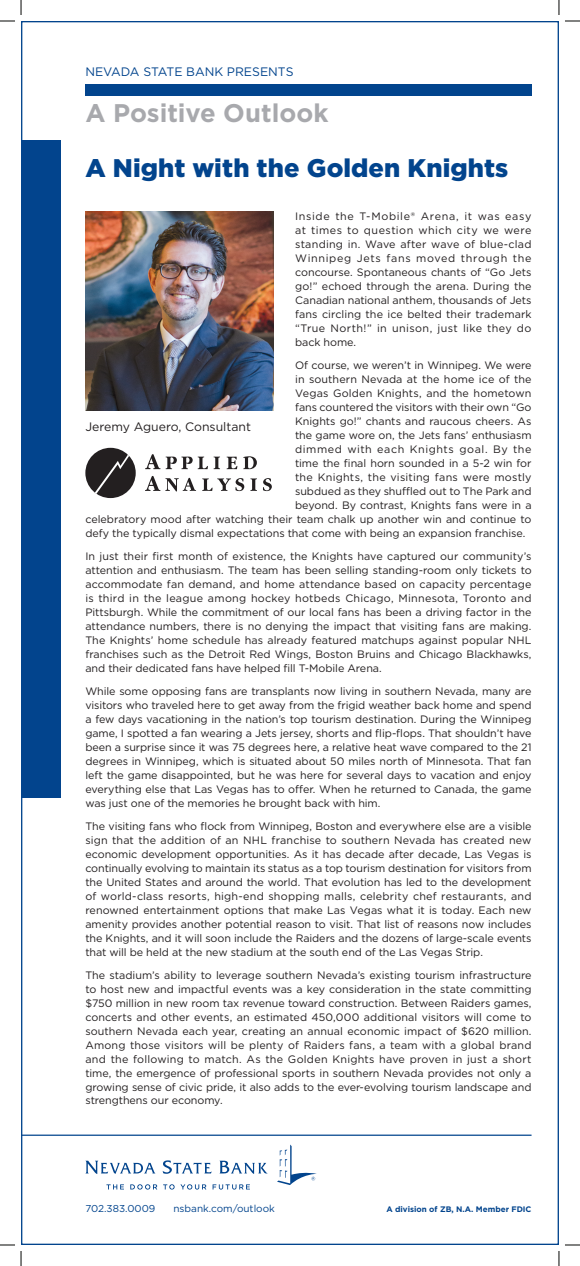
<style>
.page{position:relative;width:580px;height:1266px;background:#fff}
.page>*{position:absolute;margin:0;border:0;box-sizing:border-box;transform-origin:0 0}
.t1{font:900 25.5px "Gotham";letter-spacing:.005em;color:#02448d}
.t2{font:700 25.5px "Gotham";color:#a8a9ad}
.t3{font:12.2px "Gotham";color:#02448d}
.t4{font:12.2px "Gotham";color:#231f20}
.t5{font:10.8px/14px "Gotham";letter-spacing:-.005em;color:#231f20;text-align:justify}
.t6{font:10.8px "Gotham";letter-spacing:.02em;color:#231f20}
.t7{font:10.8px "Gotham";letter-spacing:.015em;color:#231f20}
.t8{font:10.8px "Gotham";letter-spacing:.055em;color:#231f20}
.t9{font:10px "Gotham";color:#02448d}
.t10{font:700 8px "Gotham";color:#02448d}
</style>
<div class="page">
<div style="left:85px;top:85px;width:446px;height:11px;background:#02448d"></div>
<img style="left:85px;top:211px;width:188px;height:200px">
<svg style="left:145px;top:454px;width:75px;height:15px"></svg>
<svg style="left:226px;top:457px;width:11px;height:12px"></svg>
<svg style="left:243px;top:456px;width:14px;height:13px"></svg>
<svg style="left:202px;top:478px;width:42px;height:13px"></svg>
<svg style="left:250px;top:478px;width:7px;height:13px"></svg>
<svg style="left:263px;top:478px;width:8px;height:13px"></svg>
<svg style="left:145px;top:476px;width:51px;height:15px"></svg>
<div style="left:85px;top:448px;width:51px;height:50px;background:#231f20;border-radius:50%"></div>
<svg style="left:95px;top:455px;width:34px;height:39px"></svg>
<div style="left:21px;top:140px;width:39px;height:658px;background:#02448d"></div>
<hr style="left:21px;top:1135px;width:510px;height:1px;background:#02448d">
<svg style="left:85px;top:1160px;width:182px;height:14px"></svg>
<svg style="left:106px;top:1184px;width:18px;height:5px"></svg>
<svg style="left:130px;top:1184px;width:27px;height:6px"></svg>
<svg style="left:163px;top:1184px;width:11px;height:6px"></svg>
<svg style="left:180px;top:1184px;width:26px;height:6px"></svg>
<svg style="left:212px;top:1184px;width:38px;height:6px"></svg>
<svg style="left:277px;top:1145px;width:39px;height:40px"></svg>
<svg style="left:0;top:0;width:22px;height:22px"></svg>
<svg style="left:0;top:1244px;width:22px;height:22px"></svg>
<svg style="left:557px;top:0;width:22px;height:22px"></svg>
<svg style="left:557px;top:1244px;width:22px;height:22px"></svg>
<p class="t3" style="left:85px;top:64px;width:209px">NEVADA STATE BANK PRESENTS</p>
<h1 class="t2" style="left:85px;top:96px;width:244px">A Positive Outlook</h1>
<h1 class="t1" style="left:85px;top:150px;width:424px">A Night with the Golden Knights</h1>
<p class="t5" style="left:295px;top:209px;width:238px">Inside the T-Mobile® Arena, it was easy at times to question which city we were standing in. Wave after wave of blue-clad Winnipeg Jets fans moved through the concourse. Spontaneous chants of “Go Jets go!” echoed through the arena. During the Canadian national anthem, thousands of Jets fans circling the ice belted their trademark “True North!” in unison, just like they do back home.</p>
<p class="t5" style="left:295px;top:358px;width:238px">Of course, we weren’t in Winnipeg. We were</p>
<p class="t5" style="left:295px;top:372px;width:238px">in southern Nevada at the home ice of the</p>
<p class="t7" style="left:295px;top:386px;width:238px">Vegas Golden Knights, and the hometown</p>
<p class="t5" style="left:295px;top:400px;width:238px">fans countered the visitors with their own “Go</p>
<p class="t5" style="left:295px;top:414px;width:238px">Knights go!” chants and raucous cheers. As</p>
<p class="t5" style="left:295px;top:428px;width:238px">the game wore on, the Jets fans’ enthusiasm</p>
<p class="t8" style="left:295px;top:442px;width:238px">dimmed with each Knights goal. By the</p>
<p class="t5" style="left:295px;top:456px;width:238px">time the final horn sounded in a 5-2 win for</p>
<p class="t6" style="left:295px;top:470px;width:238px">the Knights, the visiting fans were mostly</p>
<p class="t5" style="left:295px;top:484px;width:238px">subdued as they shuffled out to The Park and</p>
<p class="t5" style="left:295px;top:498px;width:238px">beyond. By contrast, Knights fans were in a</p>
<p class="t5" style="left:85px;top:512px;width:447px">celebratory mood after watching their team chalk up another win and continue to</p>
<p class="t5" style="left:85px;top:526px;width:441px">defy the typically dismal expectations that come with being an expansion franchise.</p>
<p class="t5" style="left:85px;top:549px;width:447px">In just their first month of existence, the Knights have captured our community’s attention and enthusiasm. The team has been selling standing-room only tickets to accommodate fan demand, and home attendance based on capacity percentage is third in the league among hockey hotbeds Chicago, Minnesota, Toronto and Pittsburgh. While the commitment of our local fans has been a driving factor in the attendance numbers, there is no denying the impact that visiting fans are making.<br>The Knights’ home schedule has already featured matchups against popular NHL franchises such as the Detroit Red Wings, Boston Bruins and Chicago Blackhawks, and their dedicated fans have helped fill T-Mobile Arena.</p>
<p class="t5" style="left:85px;top:684px;width:447px">While some opposing fans are transplants now living in southern Nevada, many are visitors who traveled here to get away from the frigid weather back home and spend a few days vacationing in the nation’s top tourism destination. During the Winnipeg game, I spotted a fan wearing a Jets jersey, shorts and flip-flops. That shouldn’t have been a surprise since it was 75 degrees here, a relative heat wave compared to the 21 degrees in Winnipeg, which is situated about 50 miles north of Minnesota. That fan left the game disappointed, but he was here for several days to vacation and enjoy everything else that Las Vegas has to offer. When he returned to Canada, the game was just one of the memories he brought back with him.</p>
<p class="t5" style="left:85px;top:819px;width:447px">The visiting fans who flock from Winnipeg, Boston and everywhere else are a visible sign that the addition of an NHL franchise to southern Nevada has created new economic development opportunities. As it has decade after decade, Las Vegas is continually evolving to maintain its status as a top tourism destination for visitors from the United States and around the world. That evolution has led to the development of world-class resorts, high-end shopping malls, celebrity chef restaurants, and renowned entertainment options that make Las Vegas what it is today. Each new amenity provides another potential reason to visit. That list of reasons now includes the Knights, and it will soon include the Raiders and the dozens of large-scale events that will be held at the new stadium at the south end of the Las Vegas Strip.</p>
<p class="t5" style="left:85px;top:967px;width:447px">The stadium’s ability to leverage southern Nevada’s existing tourism infrastructure to host new and impactful events was a key consideration in the state committing $750 million in new room tax revenue toward construction. Between Raiders games, concerts and other events, an estimated 450,000 additional visitors will come to southern Nevada each year, creating an annual economic impact of $620 million.<br>Among those visitors will be plenty of Raiders fans, a team with a global brand and the following to match. As the Golden Knights have proven in just a short time, the emergence of professional sports in southern Nevada provides not only a growing sense of civic pride, it also adds to the ever-evolving tourism landscape and strengthens our economy.</p>
<p class="t4" style="left:85px;top:419px;width:167px">Jeremy Aguero, Consultant</p>
<p class="t9" style="left:85px;top:1202px;width:71px">702.383.0009</p>
<p class="t9" style="left:173px;top:1202px;width:103px">nsbank.com/outlook</p>
<p class="t10" style="left:386px;top:1204px;width:146px">A division of ZB, N.A. Member FDIC</p>
</div>
